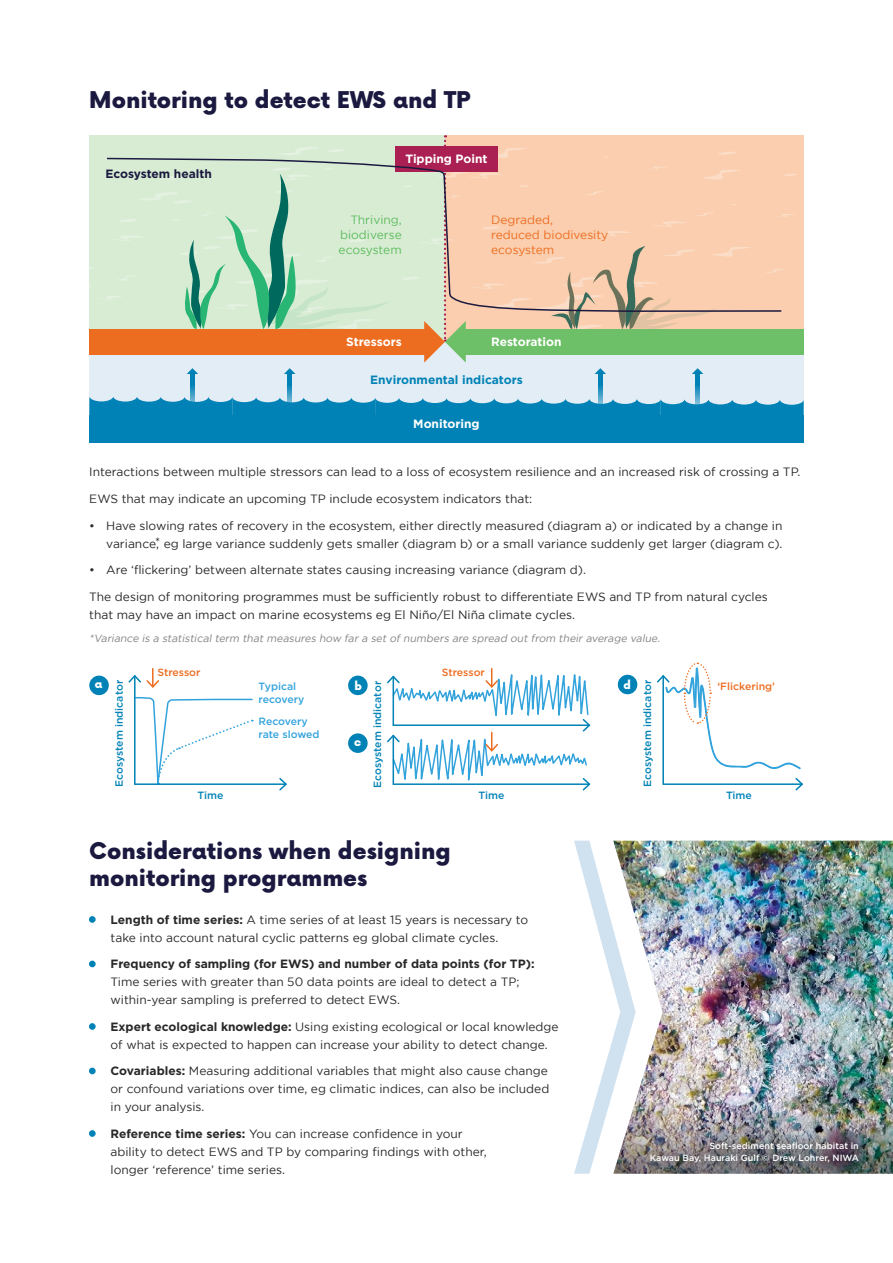
<style>
.page{position:relative;width:893px;height:1263px;background:#fff}
.page>*{position:absolute;margin:0;border:0;box-sizing:border-box;transform-origin:0 0}
.t1{font:900 22.5px/27px "Now";color:#1b193f}
.t2{font:12px/18px "Gotham";color:#292829}
.t3{font:700 12px "Gotham";color:#fff}
.t4{font:12px/15px "Gotham";color:#ed6d20}
.t5{font:12px/15px "Gotham";color:#5ebc5e;text-align:justify}
.t6{font:700 12px "Gotham";color:#0082b6}
.t7{font:700 12px "Gotham";color:#1b193f}
.t8{font:900 11.25px "Now";color:#fff}
.t9{font:italic 10.5px "Gotham";color:#808285}
.t10{font:500 10.5px "Gotham";color:#0082b6}
.t11{font:500 10.5px/13.5px "Gotham";letter-spacing:-.005em;color:#33a3dc}
.t12{font:500 10.5px "Gotham";color:#ed6d20}
.t13{font:500 9px/12px "Gotham";color:#fff;text-align:right}
.s1{font-weight:900;color:#0082b6}
.s2{font-weight:700}
</style>
<div class="page">
<svg style="left:574px;top:841px;width:39px;height:333px"></svg>
<img style="left:613px;top:841px;width:280px;height:250px">
<img style="left:613px;top:1091px;width:280px;height:83px">
<div style="left:89px;top:135px;width:358px;height:207px;background:#d8ecd4"></div>
<svg style="left:329px;top:149px;width:15px;height:3px"></svg>
<svg style="left:283px;top:147px;width:34px;height:8px"></svg>
<div style="left:89px;top:341px;width:715px;height:75px;background:#e3edf5"></div>
<svg style="left:89px;top:396px;width:715px;height:19px"></svg>
<div style="left:89px;top:415px;width:715px;height:27px;background:#0082b6"></div>
<svg style="left:190px;top:374px;width:5px;height:41px"></svg>
<svg style="left:187px;top:368px;width:11px;height:6px"></svg>
<svg style="left:598px;top:374px;width:5px;height:41px"></svg>
<svg style="left:287px;top:374px;width:5px;height:41px"></svg>
<svg style="left:284px;top:368px;width:11px;height:6px"></svg>
<svg style="left:695px;top:374px;width:5px;height:41px"></svg>
<div style="left:89px;top:329px;width:340px;height:25px;background:#ed6d20"></div>
<div style="left:395px;top:147px;width:103px;height:25px;background:#ab2052"></div>
<svg style="left:89px;top:267px;width:282px;height:62px"></svg>
<svg style="left:401px;top:135px;width:403px;height:239px"></svg>
<svg style="left:105px;top:157px;width:678px;height:155px"></svg>
<svg style="left:134px;top:697px;width:120px;height:88px"></svg>
<hr style="left:135px;top:783px;width:151px;height:2px;background:#0082b6">
<svg style="left:278px;top:778px;width:9px;height:13px"></svg>
<div style="left:89px;top:676px;width:20px;height:19px;background:#0082b6;border-radius:50%"></div>
<div style="left:348px;top:676px;width:20px;height:19px;background:#0082b6;border-radius:50%"></div>
<hr style="left:662px;top:676px;width:2px;height:108px;background:#0082b6">
<hr style="left:663px;top:783px;width:139px;height:2px;background:#0082b6">
<svg style="left:794px;top:778px;width:9px;height:13px"></svg>
<svg style="left:657px;top:662px;width:144px;height:108px"></svg>
<div style="left:348px;top:733px;width:20px;height:20px;background:#0082b6;border-radius:50%"></div>
<div style="left:618px;top:675px;width:19px;height:19px;background:#0082b6;border-radius:50%"></div>
<svg style="left:387px;top:668px;width:204px;height:123px"></svg>
<hr style="left:134px;top:676px;width:2px;height:108px;background:#0082b6">
<svg style="left:128px;top:669px;width:31px;height:20px"></svg>
<div style="left:641px;top:1133px;width:227px;height:38px;background:#000;opacity:.75"></div>
<h1 class="t1" style="left:89px;top:86px;width:383px">Monitoring to detect EWS and TP</h1>
<p class="t7" style="left:105px;top:166px;width:108px">Ecosystem health</p>
<p class="t3" style="left:405px;top:151px;width:84px">Tipping Point</p>
<p class="t5" style="left:339px;top:212px;width:65px;text-indent:12px">Thriving, biodiverse ecosystem</p>
<p class="t4" style="left:491px;top:212px;width:119px">Degraded,<br>reduced biodivesity ecosystem</p>
<p class="t3" style="left:346px;top:334px;width:57px">Stressors</p>
<p class="t3" style="left:491px;top:334px;width:72px">Restoration</p>
<p class="t6" style="left:370px;top:371px;width:154px">Environmental indicators</p>
<p class="t3" style="left:413px;top:415px;width:68px">Monitoring</p>
<p class="t2" style="left:89px;top:463px;width:713px">Interactions between multiple stressors can lead to a loss of ecosystem resilience and an increased risk of crossing a TP.</p>
<p class="t2" style="left:89px;top:489px;width:444px">EWS that may indicate an upcoming TP include ecosystem indicators that:</p>
<p class="t2" style="left:89px;top:516px;width:695px;text-align:right">• Have slowing rates of recovery in the ecosystem, either directly measured (diagram a) or indicated by a change in variance,* eg large variance suddenly gets smaller (diagram b) or a small variance suddenly get larger (diagram c).</p>
<p class="t2" style="left:89px;top:561px;width:498px">• Are ‘flickering’ between alternate states causing increasing variance (diagram d).</p>
<p class="t2" style="left:89px;top:587px;width:680px">The design of monitoring programmes must be sufficiently robust to differentiate EWS and TP from natural cycles that may have an impact on marine ecosystems eg El Niño/El Niña climate cycles.</p>
<p class="t9" style="left:89px;top:633px;width:574px">*Variance is a statistical term that measures how far a set of numbers are spread out from their average value.</p>
<p class="t10" style="left:112px;top:787px;width:108px;rotate:-90deg">Ecosystem indicator</p>
<p class="t10" style="left:198px;top:788px;width:27px">Time</p>
<p class="t12" style="left:157px;top:665px;width:45px">Stressor</p>
<p class="t12" style="left:442px;top:665px;width:45px">Stressor</p>
<p class="t11" style="left:259px;top:679px;width:47px">Typical recovery</p>
<p class="t11" style="left:259px;top:714px;width:62px">Recovery rate slowed</p>
<p class="t8" style="left:623px;top:676px;width:9px">d</p>
<p class="t8" style="left:355px;top:678px;width:9px">b</p>
<p class="t10" style="left:640px;top:787px;width:108px;rotate:-90deg">Ecosystem indicator</p>
<p class="t8" style="left:95px;top:676px;width:9px">a</p>
<p class="t10" style="left:371px;top:788px;width:108px;rotate:-90deg">Ecosystem indicator</p>
<p class="t8" style="left:354px;top:734px;width:9px">c</p>
<p class="t10" style="left:479px;top:788px;width:27px">Time</p>
<p class="t12" style="left:717px;top:680px;width:59px">‘Flickering’</p>
<p class="t10" style="left:726px;top:788px;width:27px">Time</p>
<h1 class="t1" style="left:89px;top:838px;width:363px">Considerations when designing monitoring programmes</h1>
<p class="t2" style="left:111px;top:910px;width:419px;text-indent:-21px"><span class="s1">•</span> <span class="s2">Length of time series:</span> A time series of at least 15 years is necessary to take into account natural cyclic patterns eg global climate cycles.</p>
<p class="t2" style="left:111px;top:955px;width:426px;text-indent:-21px"><span class="s1">•</span> <span class="s2">Frequency of sampling (for EWS) and number of data points (for TP):<br></span>Time series with greater than 50 data points are ideal to detect a TP; within-year sampling is preferred to detect EWS.</p>
<p class="t2" style="left:111px;top:1017px;width:450px;text-indent:-21px"><span class="s1">•</span> <span class="s2">Expert ecological knowledge:</span> Using existing ecological or local knowledge of what is expected to happen can increase your ability to detect change.</p>
<p class="t2" style="left:111px;top:1062px;width:440px;text-align:justify;text-indent:-21px"><span class="s1">•</span> <span class="s2">Covariables:</span> Measuring additional variables that might also cause change or confound variations over time, eg climatic indices, can also be included in your analysis.</p>
<p class="t2" style="left:111px;top:1124px;width:378px;text-indent:-21px"><span class="s1">•</span> <span class="s2">Reference time series:</span> You can increase confidence in your ability to detect EWS and TP by comparing findings with other, longer ‘reference’ time series.</p>
<p class="t13" style="left:650px;top:1139px;width:211px">Soft-sediment seafloor habitat in<br>Kawau Bay, Hauraki Gulf © Drew Lohrer, NIWA</p>
</div>
